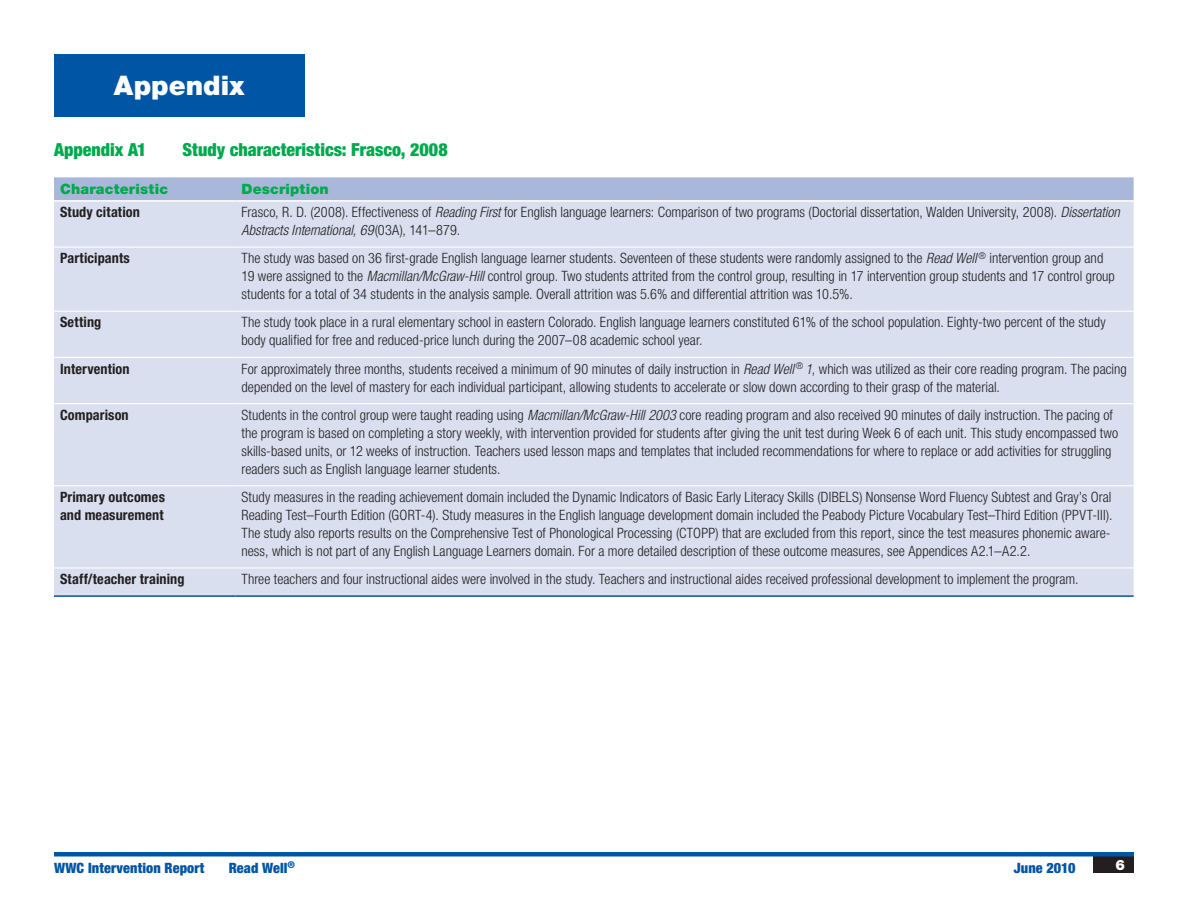
<style>
.page{position:relative;width:1188px;height:918px;background:#fff}
.page>*{position:absolute;margin:0;border:0;box-sizing:border-box;transform-origin:0 0}
.t1{font:900 27px "Helvetica Neue LT Std";color:#fff}
.t2{font:900 condensed 18px "Helvetica Neue LT Std";color:#00a94e}
.t3{font:300 condensed 14.25px/18px "Helvetica Neue LT Std";color:#231f20}
.t4{font:700 condensed 14.25px/18px "Helvetica Neue LT Std";letter-spacing:.01em;color:#231f20}
.t5{font:900 condensed 14.25px "Helvetica Neue LT Std";letter-spacing:.01em;color:#0155a5}
.t6{font:900 14.25px "Helvetica Neue LT Std";letter-spacing:.01em;color:#00a94e}
.t7{font:900 14.25px "Helvetica Neue LT Std";color:#fff}
.s1{font-style:italic}
</style>
<div class="page">
<div style="left:1094px;top:856px;width:40px;height:17px;background:#231f20"></div>
<hr style="left:54px;top:852px;width:1080px;height:4px;background:#0155a5">
<div style="left:54px;top:54px;width:250px;height:63px;background:#0155a5"></div>
<div style="left:54px;top:177px;width:1080px;height:23px;background:#a9b8da"></div>
<div style="left:54px;top:202px;width:1080px;height:393px;background:#d9dfef"></div>
<hr style="left:54px;top:247px;width:181px;height:1px;background:#fff">
<hr style="left:235px;top:247px;width:899px;height:1px;background:#fff">
<hr style="left:54px;top:311px;width:181px;height:1px;background:#fff">
<hr style="left:235px;top:311px;width:899px;height:1px;background:#fff">
<hr style="left:54px;top:357px;width:181px;height:1px;background:#fff">
<hr style="left:235px;top:357px;width:899px;height:1px;background:#fff">
<hr style="left:54px;top:403px;width:181px;height:1px;background:#fff">
<hr style="left:235px;top:403px;width:899px;height:1px;background:#fff">
<hr style="left:54px;top:485px;width:181px;height:1px;background:#fff">
<hr style="left:235px;top:485px;width:899px;height:1px;background:#fff">
<hr style="left:54px;top:567px;width:181px;height:2px;background:#fff">
<hr style="left:235px;top:567px;width:899px;height:2px;background:#fff">
<hr style="left:54px;top:595px;width:181px;height:2px;background:#0155a5">
<hr style="left:235px;top:595px;width:899px;height:2px;background:#0155a5">
<p class="t1" style="left:114px;top:69px;width:132px">Appendix</p>
<p class="t2" style="left:54px;top:139px;width:94px">Appendix A1</p>
<p class="t2" style="left:183px;top:139px;width:267px">Study characteristics: Frasco, 2008</p>
<p class="t6" style="left:60px;top:180px;width:110px">Characteristic</p>
<p class="t6" style="left:241px;top:180px;width:89px">Description</p>
<p class="t4" style="left:60px;top:203px;width:82px">Study citation</p>
<p class="t3" style="left:241px;top:203px;width:880px">Frasco, R. D. (2008). Effectiveness of <span class="s1">Reading First</span> for English language learners: Comparison of two programs (Doctorial dissertation, Walden University, 2008). <span class="s1">Dissertation<br>Abstracts International, 69</span>(03A), 141–879.</p>
<p class="t4" style="left:60px;top:249px;width:71px">Participants</p>
<p class="t3" style="left:241px;top:249px;width:875px">The study was based on 36 first-grade English language learner students. Seventeen of these students were randomly assigned to the <span class="s1">Read Well</span> <sup>®</sup> intervention group and<br>19 were assigned to the <span class="s1">Macmillan/McGraw-Hill</span> control group. Two students attrited from the control group, resulting in 17 intervention group students and 17 control group students for a total of 34 students in the analysis sample. Overall attrition was 5.6% and differential attrition was 10.5%.</p>
<p class="t4" style="left:60px;top:313px;width:43px">Setting</p>
<p class="t3" style="left:241px;top:313px;width:866px">The study took place in a rural elementary school in eastern Colorado. English language learners constituted 61% of the school population. Eighty-two percent of the study body qualified for free and reduced-price lunch during the 2007–08 academic school year.</p>
<p class="t4" style="left:60px;top:359px;width:71px">Intervention</p>
<p class="t3" style="left:241px;top:359px;width:887px">For approximately three months, students received a minimum of 90 minutes of daily instruction in <span class="s1">Read Well</span> <sup>®</sup> <span class="s1">1</span>, which was utilized as their core reading program. The pacing depended on the level of mastery for each individual participant, allowing students to accelerate or slow down according to their grasp of the material.</p>
<p class="t4" style="left:60px;top:406px;width:70px">Comparison</p>
<p class="t3" style="left:241px;top:406px;width:878px">Students in the control group were taught reading using <span class="s1">Macmillan/McGraw-Hill 2003</span> core reading program and also received 90 minutes of daily instruction. The pacing of the program is based on completing a story weekly, with intervention provided for students after giving the unit test during Week 6 of each unit. This study encompassed two skills-based units, or 12 weeks of instruction. Teachers used lesson maps and templates that included recommendations for where to replace or add activities for struggling readers such as English language learner students.</p>
<p class="t4" style="left:60px;top:488px;width:106px">Primary outcomes and measurement</p>
<p class="t3" style="left:241px;top:488px;width:873px">Study measures in the reading achievement domain included the Dynamic Indicators of Basic Early Literacy Skills (DIBELS) Nonsense Word Fluency Subtest and Gray’s Oral Reading Test–Fourth Edition (GORT-4). Study measures in the English language development domain included the Peabody Picture Vocabulary Test–Third Edition (PPVT-III).<br>The study also reports results on the Comprehensive Test of Phonological Processing (CTOPP) that are excluded from this report, since the test measures phonemic aware&shy;ness, which is not part of any English Language Learners domain. For a more detailed description of these outcome measures, see Appendices A2.1–A2.2.</p>
<p class="t4" style="left:60px;top:570px;width:126px">Staff/teacher training</p>
<p class="t3" style="left:241px;top:570px;width:839px">Three teachers and four instructional aides were involved in the study. Teachers and instructional aides received professional development to implement the program.</p>
<p class="t5" style="left:54px;top:859px;width:152px">WWC Intervention Report</p>
<p class="t5" style="left:229px;top:859px;width:68px">Read Well<sup>®</sup></p>
<p class="t5" style="left:1014px;top:859px;width:63px">June 2010</p>
<p class="t7" style="left:1115px;top:856px;width:11px">6</p>
</div>
